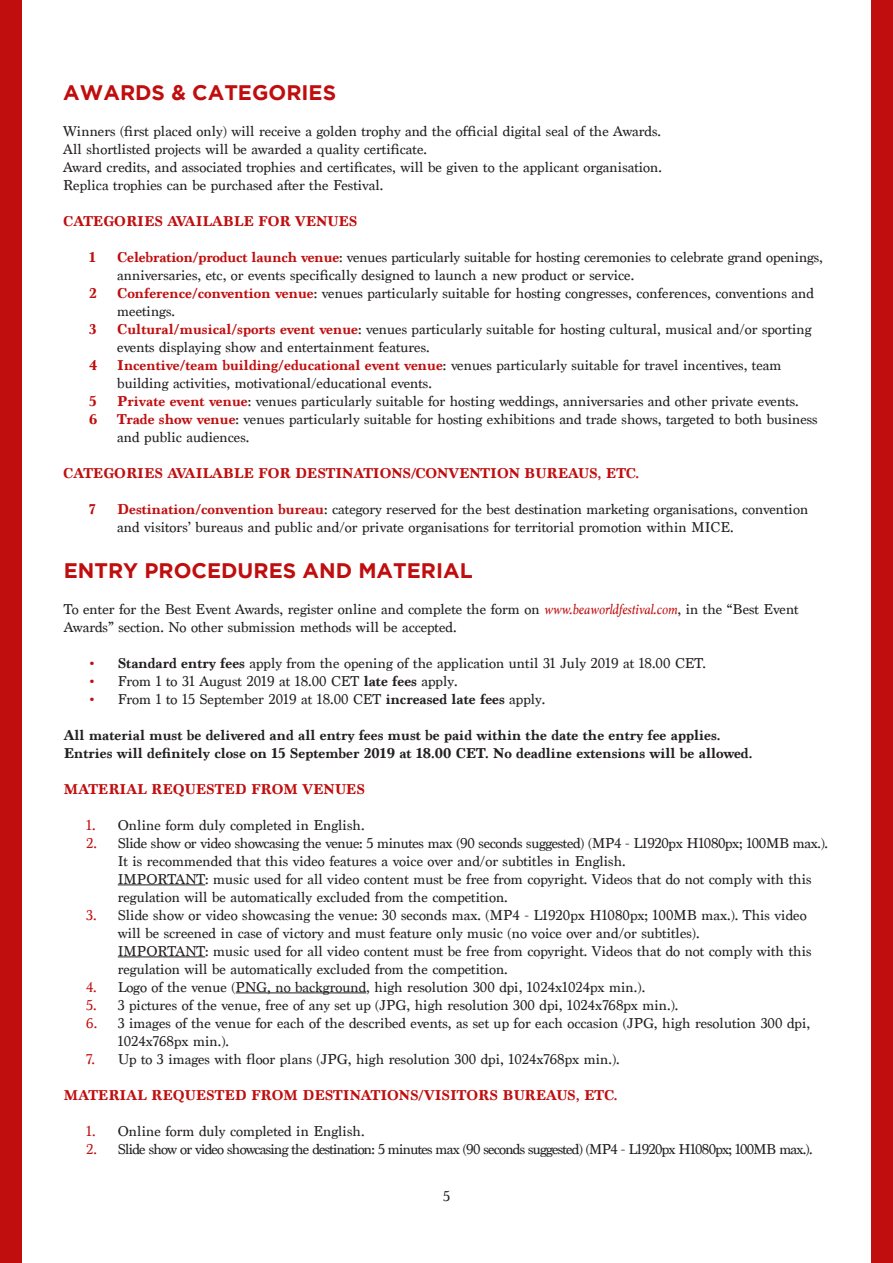
<style>
.page{position:relative;width:893px;height:1263px;background:#fff}
.page>*{position:absolute;margin:0;border:0;box-sizing:border-box;transform-origin:0 0}
.t1{font:700 21px "Gotham";color:#c00d0e}
.t2{font:15px/18px "Marion";color:#231f20}
.t3{font:700 15px "Marion";color:#c00d0e}
.t4{font:700 15px "Marion";color:#231f20}
.t5{font:15px "Marion";letter-spacing:-.05em;color:#231f20}
.t6{font:15px "Marion";letter-spacing:-.025em;color:#231f20}
.s1{font-weight:700;color:#c00d0e}
.s2{font-style:italic;color:#c00d0e}
.s3{font-weight:700}
.s4{color:#c00d0e}
</style>
<div class="page">
<div style="left:872px;top:0;width:21px;height:1263px;background:#c00d0e"></div>
<div style="left:0;top:0;width:21px;height:1263px;background:#c00d0e"></div>
<hr style="left:118px;top:884px;width:87px;height:1px;background:#231f20">
<hr style="left:118px;top:956px;width:87px;height:1px;background:#231f20">
<hr style="left:236px;top:992px;width:130px;height:1px;background:#231f20">
<p class="t1" style="left:63px;top:81px;width:274px">AWARDS &amp; CATEGORIES</p>
<p class="t2" style="left:63px;top:123px;width:599px">Winners (first placed only) will receive a golden trophy and the official digital seal of the Awards.</p>
<p class="t2" style="left:63px;top:141px;width:365px">All shortlisted projects will be awarded a quality certificate.</p>
<p class="t2" style="left:63px;top:159px;width:600px">Award credits, and associated trophies and certificates, will be given to the applicant organisation.</p>
<p class="t2" style="left:63px;top:177px;width:322px">Replica trophies can be purchased after the Festival.</p>
<p class="t3" style="left:63px;top:213px;width:296px">CATEGORIES AVAILABLE FOR VENUES</p>
<p class="t3" style="left:89px;top:249px;width:8px">1</p>
<p class="t2" style="left:117px;top:249px;width:707px"><span class="s1">Celebration/product launch venue</span>: venues particularly suitable for hosting ceremonies to celebrate grand openings,</p>
<p class="t2" style="left:117px;top:267px;width:518px">anniversaries, etc, or events specifically designed to launch a new product or service.</p>
<p class="t3" style="left:89px;top:285px;width:9px">2</p>
<p class="t2" style="left:117px;top:285px;width:698px"><span class="s1">Conference/convention venue</span>: venues particularly suitable for hosting congresses, conferences, conventions and</p>
<p class="t2" style="left:117px;top:303px;width:59px">meetings.</p>
<p class="t3" style="left:89px;top:321px;width:9px">3</p>
<p class="t2" style="left:117px;top:321px;width:696px"><span class="s1">Cultural/musical/sports event venue</span>: venues particularly suitable for hosting cultural, musical and/or sporting</p>
<p class="t2" style="left:117px;top:339px;width:314px">events displaying show and entertainment features.</p>
<p class="t3" style="left:89px;top:357px;width:10px">4</p>
<p class="t2" style="left:117px;top:357px;width:666px"><span class="s1">Incentive/team building/educational event venue</span>: venues particularly suitable for travel incentives, team</p>
<p class="t2" style="left:117px;top:375px;width:316px">building activities, motivational/educational events.</p>
<p class="t3" style="left:89px;top:393px;width:9px">5</p>
<p class="t2" style="left:117px;top:393px;width:683px"><span class="s1">Private event venue</span>: venues particularly suitable for hosting weddings, anniversaries and other private events.</p>
<p class="t3" style="left:89px;top:411px;width:10px">6</p>
<p class="t2" style="left:117px;top:411px;width:702px"><span class="s1">Trade show venue</span>: venues particularly suitable for hosting exhibitions and trade shows, targeted to both business</p>
<p class="t2" style="left:117px;top:429px;width:134px">and public audiences.</p>
<p class="t3" style="left:63px;top:465px;width:577px">CATEGORIES AVAILABLE FOR DESTINATIONS/CONVENTION BUREAUS, ETC.</p>
<p class="t3" style="left:89px;top:501px;width:8px">7</p>
<p class="t2" style="left:117px;top:501px;width:692px"><span class="s1">Destination/convention bureau</span>: category reserved for the best destination marketing organisations, convention</p>
<p class="t2" style="left:117px;top:519px;width:618px">and visitors’ bureaus and public and/or private organisations for territorial promotion within MICE.</p>
<p class="t1" style="left:64px;top:558px;width:410px">ENTRY PROCEDURES AND MATERIAL</p>
<p class="t2" style="left:64px;top:600px;width:736px">To enter for the Best Event Awards, register online and complete the form on <span class="s2">www.beaworldfestival.com</span>, in the “Best Event<br>Awards” section. No other submission methods will be accepted.</p>
<p class="t2" style="left:90px;top:654px;width:618px"><span class="s1">•</span> <span class="s3">Standard entry fees</span> apply from the opening of the application until 31 July 2019 at 18.00 CET.</p>
<p class="t2" style="left:90px;top:672px;width:369px"><span class="s1">•</span> From 1 to 31 August 2019 at 18.00 CET <span class="s3">late fees</span> apply.</p>
<p class="t2" style="left:90px;top:690px;width:457px"><span class="s1">•</span> From 1 to 15 September 2019 at 18.00 CET <span class="s3">increased late fees</span> apply.</p>
<p class="t4" style="left:64px;top:726px;width:658px">All material must be delivered and all entry fees must be paid within the date the entry fee applies.</p>
<p class="t4" style="left:64px;top:744px;width:690px">Entries will definitely close on 15 September 2019 at 18.00 CET. No deadline extensions will be allowed.</p>
<p class="t3" style="left:64px;top:780px;width:303px">MATERIAL REQUESTED FROM VENUES</p>
<p class="t2" style="left:86px;top:816px;width:280px"><span class="s4">1.</span> Online form duly completed in English.</p>
<p class="t6" style="left:86px;top:834px;width:743px"><span class="s4">2.</span> Slide show or video showcasing the venue: 5 minutes max (90 seconds suggested) (MP4 - L1920px H1080px; 100MB max.).</p>
<p class="t2" style="left:118px;top:852px;width:509px">It is recommended that this video features a voice over and/or subtitles in English.</p>
<p class="t2" style="left:118px;top:870px;width:695px">IMPORTANT: music used for all video content must be free from copyright. Videos that do not comply with this</p>
<p class="t2" style="left:118px;top:888px;width:391px">regulation will be automatically excluded from the competition.</p>
<p class="t2" style="left:86px;top:906px;width:722px"><span class="s4">3.</span> Slide show or video showcasing the venue: 30 seconds max. (MP4 - L1920px H1080px; 100MB max.). This video</p>
<p class="t2" style="left:118px;top:924px;width:583px">will be screened in case of victory and must feature only music (no voice over and/or subtitles).</p>
<p class="t2" style="left:118px;top:942px;width:695px">IMPORTANT: music used for all video content must be free from copyright. Videos that do not comply with this</p>
<p class="t2" style="left:118px;top:960px;width:391px">regulation will be automatically excluded from the competition.</p>
<p class="t2" style="left:86px;top:978px;width:560px"><span class="s4">4.</span> Logo of the venue (PNG, no background, high resolution 300 dpi, 1024x1024px min.).</p>
<p class="t2" style="left:86px;top:996px;width:594px"><span class="s4">5.</span> 3 pictures of the venue, free of any set up (JPG, high resolution 300 dpi, 1024x768px min.).</p>
<p class="t2" style="left:86px;top:1014px;width:725px"><span class="s4">6.</span> 3 images of the venue for each of the described events, as set up for each occasion (JPG, high resolution 300 dpi,</p>
<p class="t2" style="left:118px;top:1032px;width:113px">1024x768px min.).</p>
<p class="t2" style="left:86px;top:1050px;width:535px"><span class="s4">7.</span> Up to 3 images with floor plans (JPG, high resolution 300 dpi, 1024x768px min.).</p>
<p class="t3" style="left:64px;top:1086px;width:555px">MATERIAL REQUESTED FROM DESTINATIONS/VISITORS BUREAUS, ETC.</p>
<p class="t2" style="left:86px;top:1122px;width:280px"><span class="s4">1.</span> Online form duly completed in English.</p>
<p class="t5" style="left:86px;top:1140px;width:728px"><span class="s4">2.</span> Slide show or video showcasing the destination: 5 minutes max (90 seconds suggested) (MP4 - L1920px H1080px; 100MB max.).</p>
<p class="t2" style="left:443px;top:1187px;width:8px">5</p>
</div>
